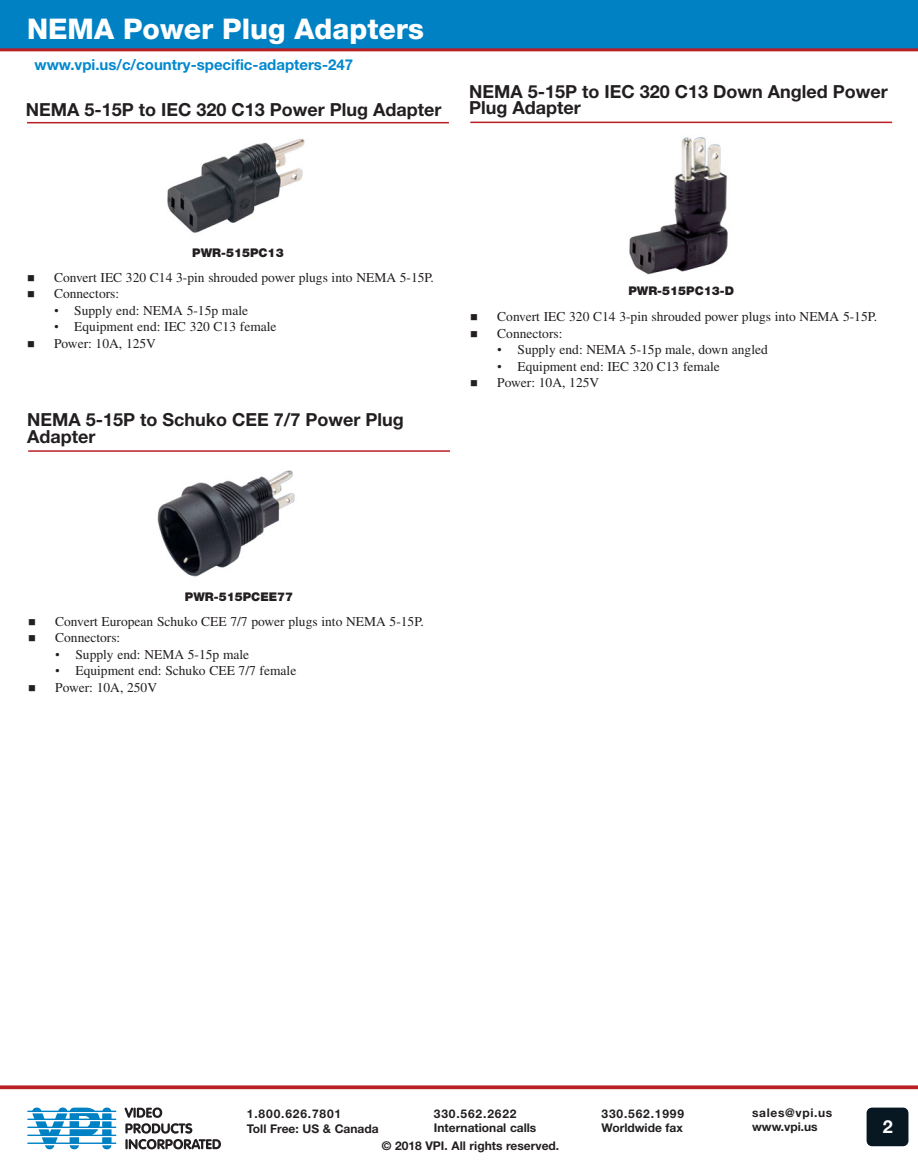
<style>
.page{position:relative;width:918px;height:1175px;background:#fff}
.page>*{position:absolute;margin:0;border:0;box-sizing:border-box;transform-origin:0 0}
.t1{font:800 28.5px "Helvetica Neue LT Std";color:#fff}
.t2{font:700 18px/16.5px "Helvetica Neue LT Std";color:#231f20}
.t3{font:700 18px "Helvetica Neue LT Std";color:#fff}
.url{font:700 15px "Helvetica Neue LT Std";color:#0088ce}
._1st_Level_Bullet{font:13.5px "Times LT Std";color:#231f20}
._2nd_Level_Bullet{font:13.5px "Times LT Std";color:#231f20}
.t4{font:700 12px "Helvetica Neue LT Std";color:#231f20}
.t5{font:700 12px "Helvetica Neue LT Std";letter-spacing:.07em;color:#231f20}
.Product_Sub_Header{font:900 12px "Helvetica Neue LT Std";color:#231f20}
.t6{font:700 12px "Helvetica Neue LT Std";letter-spacing:.055em;color:#231f20}
.s1{font-family:"Times New Roman"}
</style>
<div class="page">
<div style="left:0;top:0;width:918px;height:48px;background:#0081c4"></div>
<hr style="left:0;top:48px;width:918px;height:3px;background:#ba1f24">
<svg style="left:0;top:1085px;width:918px;height:4px;background:#c1363b"></svg>
<div style="left:867px;top:1107px;width:41px;height:39px;background:#071822"></div>
<svg style="left:125px;top:1107px;width:37px;height:10px"></svg>
<svg style="left:125px;top:1123px;width:96px;height:26px"></svg>
<svg style="left:27px;top:1107px;width:89px;height:42px"></svg>
<hr style="left:27px;top:122px;width:422px;height:1px;background:#ba1f24">
<hr style="left:470px;top:122px;width:422px;height:1px;background:#ba1f24">
<hr style="left:28px;top:450px;width:422px;height:2px;background:#ba1f24">
<img style="left:167px;top:138px;width:138px;height:95px">
<img style="left:629px;top:137px;width:99px;height:138px">
<img style="left:157px;top:470px;width:138px;height:107px">
<p class="t1" style="left:27px;top:12px;width:398px">NEMA Power Plug Adapters</p>
<p class="url" style="left:35px;top:55px;width:320px">www.vpi.us/c/country-specific-adapters-247</p>
<p class="t2" style="left:26px;top:101px;width:417px">NEMA 5-15P to IEC 320 C13 Power Plug Adapter</p>
<p class="t2" style="left:469px;top:83px;width:420px">NEMA 5-15P to IEC 320 C13 Down Angled Power<br>Plug Adapter</p>
<p class="Product_Sub_Header" style="left:192px;top:246px;width:93px">PWR-515PC13</p>
<p class="_1st_Level_Bullet" style="left:54px;top:270px;width:381px">Convert IEC 320 C14 3-pin shrouded power plugs into NEMA 5-15P.</p>
<p class="_1st_Level_Bullet" style="left:54px;top:286px;width:67px">Connectors:</p>
<p class="_2nd_Level_Bullet" style="left:54px;top:303px;width:196px"><span class="s1">•</span> Supply end: NEMA 5-15p male</p>
<p class="_2nd_Level_Bullet" style="left:54px;top:319px;width:224px"><span class="s1">•</span> Equipment end: IEC 320 C13 female</p>
<p class="_1st_Level_Bullet" style="left:54px;top:336px;width:103px">Power: 10A, 125V</p>
<p class="t2" style="left:27px;top:411px;width:378px">NEMA 5-15P to Schuko CEE 7/7 Power Plug<br>Adapter</p>
<p class="Product_Sub_Header" style="left:628px;top:284px;width:107px">PWR-515PC13-D</p>
<p class="_1st_Level_Bullet" style="left:497px;top:309px;width:381px">Convert IEC 320 C14 3-pin shrouded power plugs into NEMA 5-15P.</p>
<p class="_1st_Level_Bullet" style="left:497px;top:325px;width:67px">Connectors:</p>
<p class="_2nd_Level_Bullet" style="left:497px;top:342px;width:272px"><span class="s1">•</span> Supply end: NEMA 5-15p male, down angled</p>
<p class="_2nd_Level_Bullet" style="left:497px;top:358px;width:224px"><span class="s1">•</span> Equipment end: IEC 320 C13 female</p>
<p class="_1st_Level_Bullet" style="left:497px;top:375px;width:103px">Power: 10A, 125V</p>
<p class="Product_Sub_Header" style="left:185px;top:589px;width:110px">PWR-515PCEE77</p>
<p class="_1st_Level_Bullet" style="left:55px;top:613px;width:370px">Convert European Schuko CEE 7/7 power plugs into NEMA 5-15P.</p>
<p class="_1st_Level_Bullet" style="left:55px;top:630px;width:67px">Connectors:</p>
<p class="_2nd_Level_Bullet" style="left:55px;top:646px;width:196px"><span class="s1">•</span> Supply end: NEMA 5-15p male</p>
<p class="_2nd_Level_Bullet" style="left:55px;top:663px;width:243px"><span class="s1">•</span> Equipment end: Schuko CEE 7/7 female</p>
<p class="_1st_Level_Bullet" style="left:55px;top:679px;width:103px">Power: 10A, 250V</p>
<p class="t5" style="left:247px;top:1106px;width:96px">1.800.626.7801</p>
<p class="t4" style="left:247px;top:1120px;width:133px">Toll Free: US &amp; Canada</p>
<p class="t5" style="left:434px;top:1106px;width:84px">330.562.2622</p>
<p class="t4" style="left:434px;top:1120px;width:104px">International calls</p>
<p class="t4" style="left:382px;top:1138px;width:179px">© 2018 VPI. All rights reserved.</p>
<p class="t5" style="left:602px;top:1106px;width:84px">330.562.1999</p>
<p class="t4" style="left:602px;top:1120px;width:83px">Worldwide fax</p>
<p class="t6" style="left:752px;top:1105px;width:82px">sales@vpi.us</p>
<p class="t4" style="left:752px;top:1119px;width:67px">www.vpi.us</p>
<p class="t3" style="left:883px;top:1115px;width:12px">2</p>
</div>
